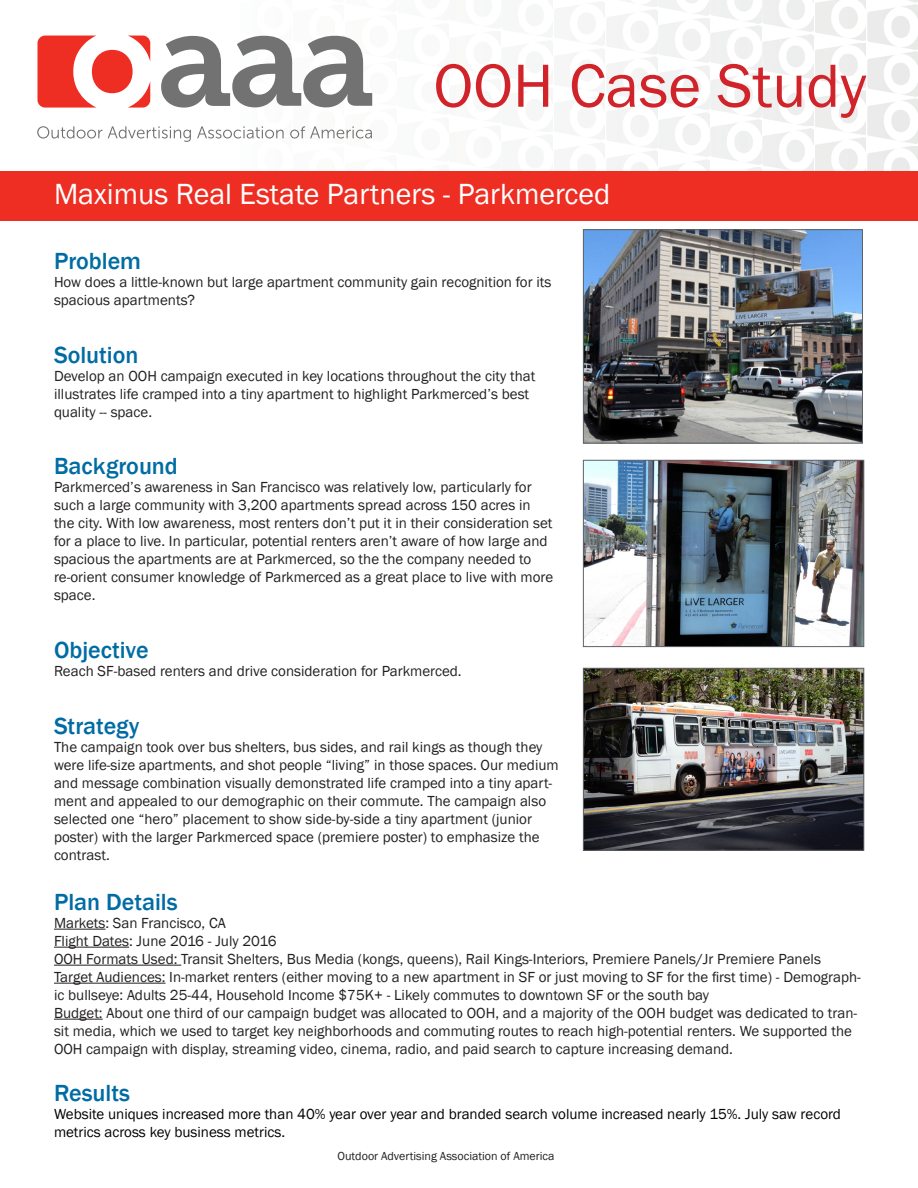
<style>
.page{position:relative;width:918px;height:1188px;background:#fff}
.page>*{position:absolute;margin:0;border:0;box-sizing:border-box;transform-origin:0 0}
.t1{font:63px "Franklin Gothic";color:#d1232a}
.t2{font:30px "Franklin Gothic";color:#fff}
.t3{font:500 24px "Franklin Gothic";color:#006ca4}
.t4{font:15px/18px "Franklin Gothic";color:#231f20}
.t5{font:15px/18px "Franklin Gothic";color:#000}
.t6{font:12px "Franklin Gothic";color:#231f20}
</style>
<div class="page">
<hr style="left:54px;top:929px;width:51px;height:1px;background:#231f20">
<hr style="left:54px;top:947px;width:75px;height:1px;background:#231f20">
<hr style="left:54px;top:965px;width:127px;height:1px;background:#231f20">
<hr style="left:54px;top:983px;width:112px;height:1px;background:#231f20">
<hr style="left:54px;top:1019px;width:49px;height:1px;background:#231f20">
<img style="left:815px;top:43px;width:51px;height:44px">
<img style="left:815px;top:0;width:51px;height:40px">
<img style="left:372px;top:93px;width:1px;height:13px">
<img style="left:815px;top:137px;width:51px;height:34px">
<img style="left:867px;top:5px;width:51px;height:44px">
<img style="left:907px;top:0;width:11px;height:2px">
<img style="left:867px;top:52px;width:51px;height:44px">
<img style="left:867px;top:99px;width:51px;height:44px">
<img style="left:867px;top:146px;width:51px;height:25px">
<svg style="left:37px;top:126px;width:154px;height:16px"></svg>
<svg style="left:197px;top:126px;width:87px;height:13px"></svg>
<svg style="left:290px;top:126px;width:82px;height:13px"></svg>
<svg style="left:38px;top:36px;width:112px;height:72px"></svg>
<svg style="left:161px;top:36px;width:211px;height:72px"></svg>
<div style="left:0;top:171px;width:918px;height:50px;background:#ee2e22"></div>
<img style="left:585px;top:232px;width:276px;height:209px">
<div style="left:583px;top:230px;width:280px;height:213px;border:1px solid #5e6367"></div>
<img style="left:585px;top:462px;width:277px;height:183px">
<div style="left:583px;top:460px;width:281px;height:187px;border:1px solid #5e6367"></div>
<img style="left:585px;top:670px;width:277px;height:178px">
<div style="left:583px;top:668px;width:281px;height:182px;border:1px solid #5e6367"></div>
<p class="t1" style="left:434px;top:47px;width:434px">OOH Case Study</p>
<p class="t2" style="left:54px;top:175px;width:558px">Maximus Real Estate Partners - Parkmerced</p>
<p class="t3" style="left:54px;top:246px;width:89px">Problem</p>
<p class="t4" style="left:54px;top:274px;width:499px">How does a little-known but large apartment community gain recognition for its spacious apartments?</p>
<p class="t3" style="left:54px;top:340px;width:86px">Solution</p>
<p class="t4" style="left:54px;top:367px;width:483px">Develop an OOH campaign executed in key locations throughout the city that illustrates life cramped into a tiny apartment to highlight Parkmerced’s best quality -- space.</p>
<p class="t3" style="left:54px;top:452px;width:125px">Background</p>
<p class="t4" style="left:54px;top:479px;width:501px">Parkmerced’s awareness in San Francisco was relatively low, particularly for such a large community with 3,200 apartments spread across 150 acres in the city. With low awareness, most renters don’t put it in their consideration set for a place to live. In particular, potential renters aren’t aware of how large and spacious the apartments are at Parkmerced, so the the company needed to re-orient consumer knowledge of Parkmerced as a great place to live with more space.</p>
<p class="t3" style="left:54px;top:635px;width:96px">Objective</p>
<p class="t4" style="left:54px;top:662px;width:409px">Reach SF-based renters and drive consideration for Parkmerced.</p>
<p class="t3" style="left:54px;top:711px;width:87px">Strategy</p>
<p class="t4" style="left:54px;top:738px;width:506px">The campaign took over bus shelters, bus sides, and rail kings as though they were life-size apartments, and shot people “living” in those spaces. Our medium and message combination visually demonstrated life cramped into a tiny apart&shy;ment and appealed to our demographic on their commute. The campaign also selected one “hero” placement to show side-by-side a tiny apartment (junior poster) with the larger Parkmerced space (premiere poster) to emphasize the contrast.</p>
<p class="t3" style="left:54px;top:887px;width:125px">Plan Details</p>
<p class="t4" style="left:54px;top:914px;width:173px">Markets: San Francisco, CA</p>
<p class="t4" style="left:54px;top:932px;width:224px">Flight Dates: June 2016 - July 2016</p>
<p class="t4" style="left:54px;top:950px;width:768px">OOH Formats Used: Transit Shelters, Bus Media (kongs, queens), Rail Kings-Interiors, Premiere Panels/Jr Premiere Panels</p>
<p class="t4" style="left:54px;top:968px;width:808px">Target Audiences: In-market renters (either moving to a new apartment in SF or just moving to SF for the first time) - Demograph&shy;ic bullseye: Adults 25-44, Household Income $75K+ - Likely commutes to downtown SF or the south bay</p>
<p class="t4" style="left:54px;top:1004px;width:805px">Budget: About one third of our campaign budget was allocated to OOH, and a majority of the OOH budget was dedicated to tran&shy;sit media, which we used to target key neighborhoods and commuting routes to reach high-potential renters. We supported the<br>OOH campaign with display, streaming video, cinema, radio, and paid search to capture increasing demand.</p>
<p class="t3" style="left:54px;top:1078px;width:78px">Results</p>
<p class="t5" style="left:54px;top:1105px;width:788px">Website uniques increased more than 40% year over year and branded search volume increased nearly 15%. July saw record metrics across key business metrics.</p>
<p class="t6" style="left:338px;top:1148px;width:219px">Outdoor Advertising Association of America</p>
</div>
